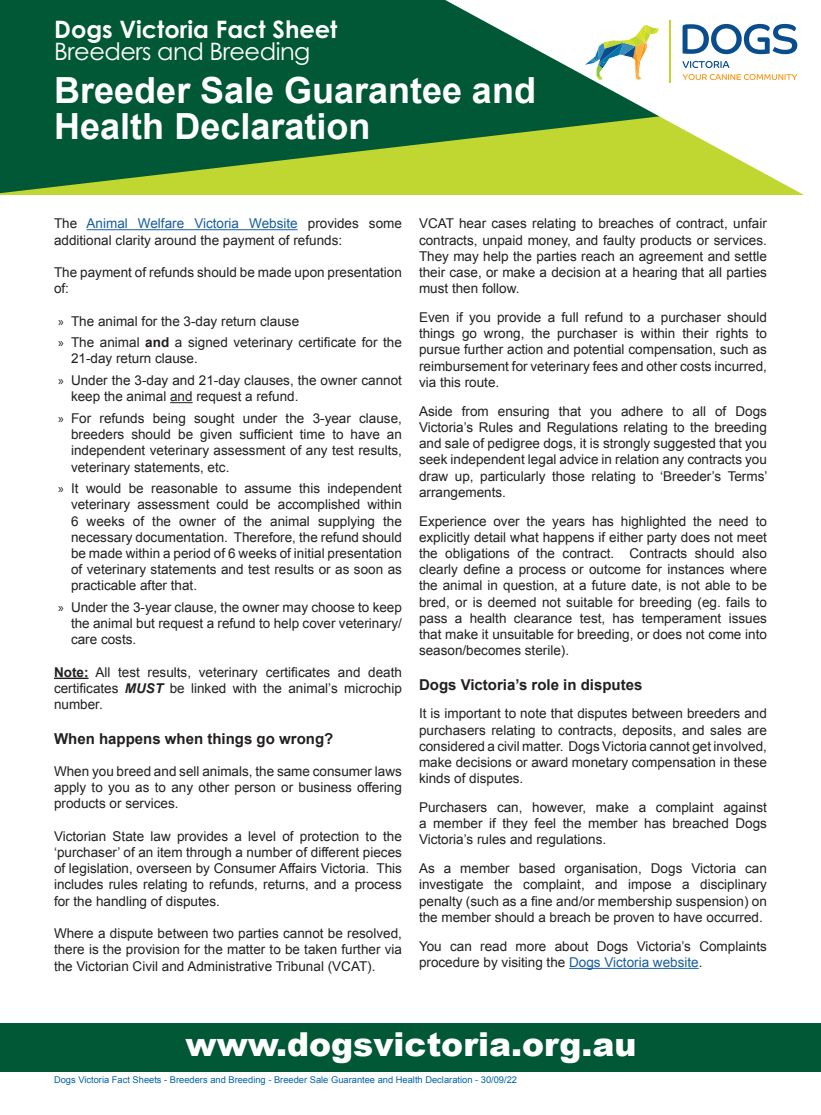
<style>
.page{position:relative;width:821px;height:1115px;background:#fff}
.page>*{position:absolute;margin:0;border:0;box-sizing:border-box;transform-origin:0 0}
.t1{font:700 36px/36px "Arial";color:#fff}
.t2{font:900 33px "Arial";color:#fff}
.t3{font:700 24px "Century Gothic Pro";color:#fff}
.t4{font:24px "Century Gothic Pro";letter-spacing:-.02em;color:#fff}
.t5{font:700 15px "Arial";color:#231f20}
.t6{font:13.5px/16.2px "Arial";color:#231f20;text-align:justify}
.t7{font:9.3px "Arial";color:#0163a7}
.s1{color:#175d9e}
.s2{font-family:"Myriad Pro"}
.s3{font-weight:700}
.s4{font-weight:700;font-style:italic}
</style>
<div class="page">
<div style="left:0;top:1022px;width:821px;height:49px;background:#015836"></div>
<hr style="left:87px;top:229px;width:211px;height:1px;background:#175d9e">
<svg style="left:170px;top:402px;width:23px;height:1px"></svg>
<hr style="left:54px;top:677px;width:34px;height:1px;background:#231f20">
<hr style="left:569px;top:967px;width:129px;height:1px;background:#175d9e">
<svg style="left:0;top:0;width:445px;height:193px;background:#1a6835"></svg>
<svg style="left:445px;top:0;width:359px;height:195px"></svg>
<svg style="left:682px;top:24px;width:115px;height:30px"></svg>
<svg style="left:682px;top:61px;width:47px;height:7px"></svg>
<svg style="left:682px;top:74px;width:115px;height:6px"></svg>
<hr style="left:669px;top:21px;width:1px;height:62px;background:#c1d731">
<svg style="left:581px;top:24px;width:79px;height:56px"></svg>
<p class="t3" style="left:54px;top:14px;width:284px">Dogs Victoria Fact Sheet</p>
<p class="t4" style="left:54px;top:37px;width:257px">Breeders and Breeding</p>
<p class="t1" style="left:54px;top:74px;width:483px">Breeder Sale Guarantee and<br>Health Declaration</p>
<p class="t6" style="left:54px;top:215px;width:349px">The <span class="s1">Animal Welfare Victoria Website</span> provides some additional clarity around the payment of refunds:</p>
<p class="t6" style="left:54px;top:264px;width:349px">The payment of refunds should be made upon presentation of:</p>
<p class="t6" style="left:58px;top:313px;width:242px"><span class="s2">»</span> The animal for the 3-day return clause</p>
<p class="t6" style="left:71px;top:334px;width:332px;text-indent:-13px"><span class="s2">»</span> The animal <span class="s3">and</span> a signed veterinary certificate for the<br>21-day return clause.</p>
<p class="t6" style="left:71px;top:372px;width:332px;text-indent:-13px"><span class="s2">»</span> Under the 3-day and 21-day clauses, the owner cannot keep the animal and request a refund.</p>
<p class="t6" style="left:71px;top:410px;width:332px;text-indent:-13px"><span class="s2">»</span> For refunds being sought under the 3-year clause, breeders should be given sufficient time to have an independent veterinary assessment of any test results, veterinary statements, etc.</p>
<p class="t6" style="left:71px;top:480px;width:332px;text-indent:-13px"><span class="s2">»</span> It would be reasonable to assume this independent veterinary assessment could be accomplished within 6 weeks of the owner of the animal supplying the necessary documentation. Therefore, the refund should be made within a period of 6 weeks of initial presentation of veterinary statements and test results or as soon as practicable after that.</p>
<p class="t6" style="left:71px;top:599px;width:332px;text-indent:-13px"><span class="s2">»</span> Under the 3-year clause, the owner may choose to keep the animal but request a refund to help cover veterinary/ care costs.</p>
<p class="t6" style="left:54px;top:664px;width:349px"><span class="s3">Note:</span> All test results, veterinary certificates and death certificates <span class="s4">MUST</span> be linked with the animal’s microchip number.</p>
<p class="t5" style="left:54px;top:728px;width:281px">When happens when things go wrong?</p>
<p class="t6" style="left:54px;top:763px;width:349px">When you breed and sell animals, the same consumer laws apply to you as to any other person or business offering products or services.</p>
<p class="t6" style="left:54px;top:827px;width:349px">Victorian State law provides a level of protection to the ‘purchaser’ of an item through a number of different pieces of legislation, overseen by Consumer Affairs Victoria. This includes rules relating to refunds, returns, and a process for the handling of disputes.</p>
<p class="t6" style="left:54px;top:925px;width:349px">Where a dispute between two parties cannot be resolved, there is the provision for the matter to be taken further via the Victorian Civil and Administrative Tribunal (VCAT).</p>
<p class="t6" style="left:419px;top:215px;width:349px">VCAT hear cases relating to breaches of contract, unfair contracts, unpaid money, and faulty products or services.<br>They may help the parties reach an agreement and settle their case, or make a decision at a hearing that all parties must then follow.</p>
<p class="t6" style="left:419px;top:309px;width:349px">Even if you provide a full refund to a purchaser should things go wrong, the purchaser is within their rights to pursue further action and potential compensation, such as reimbursement for veterinary fees and other costs incurred, via this route.</p>
<p class="t6" style="left:419px;top:403px;width:350px">Aside from ensuring that you adhere to all of Dogs Victoria’s Rules and Regulations relating to the breeding and sale of pedigree dogs, it is strongly suggested that you seek independent legal advice in relation any contracts you draw up, particularly those relating to ‘Breeder’s Terms’ arrangements.</p>
<p class="t6" style="left:419px;top:512px;width:349px">Experience over the years has highlighted the need to explicitly detail what happens if either party does not meet the obligations of the contract. Contracts should also clearly define a process or outcome for instances where the animal in question, at a future date, is not able to be bred, or is deemed not suitable for breeding (eg. fails to pass a health clearance test, has temperament issues that make it unsuitable for breeding, or does not come into season/becomes sterile).</p>
<p class="t5" style="left:419px;top:674px;width:225px">Dogs Victoria’s role in disputes</p>
<p class="t6" style="left:419px;top:705px;width:349px">It is important to note that disputes between breeders and purchasers relating to contracts, deposits, and sales are considered a civil matter. Dogs Victoria cannot get involved, make decisions or award monetary compensation in these kinds of disputes.</p>
<p class="t6" style="left:419px;top:799px;width:349px">Purchasers can, however, make a complaint against a member if they feel the member has breached Dogs Victoria’s rules and regulations.</p>
<p class="t6" style="left:419px;top:860px;width:349px">As a member based organisation, Dogs Victoria can investigate the complaint, and impose a disciplinary penalty (such as a fine and/or membership suspension) on the member should a breach be proven to have occurred.</p>
<p class="t6" style="left:419px;top:937px;width:349px">You can read more about Dogs Victoria’s Complaints procedure by visiting the <span class="s1">Dogs Victoria website</span>.</p>
<p class="t2" style="left:185px;top:1019px;width:452px">www.dogsvictoria.org.au</p>
<p class="t7" style="left:54px;top:1073px;width:464px">Dogs Victoria Fact Sheets - Breeders and Breeding - Breeder Sale Guarantee and Health Declaration - 30/09/22</p>
</div>
